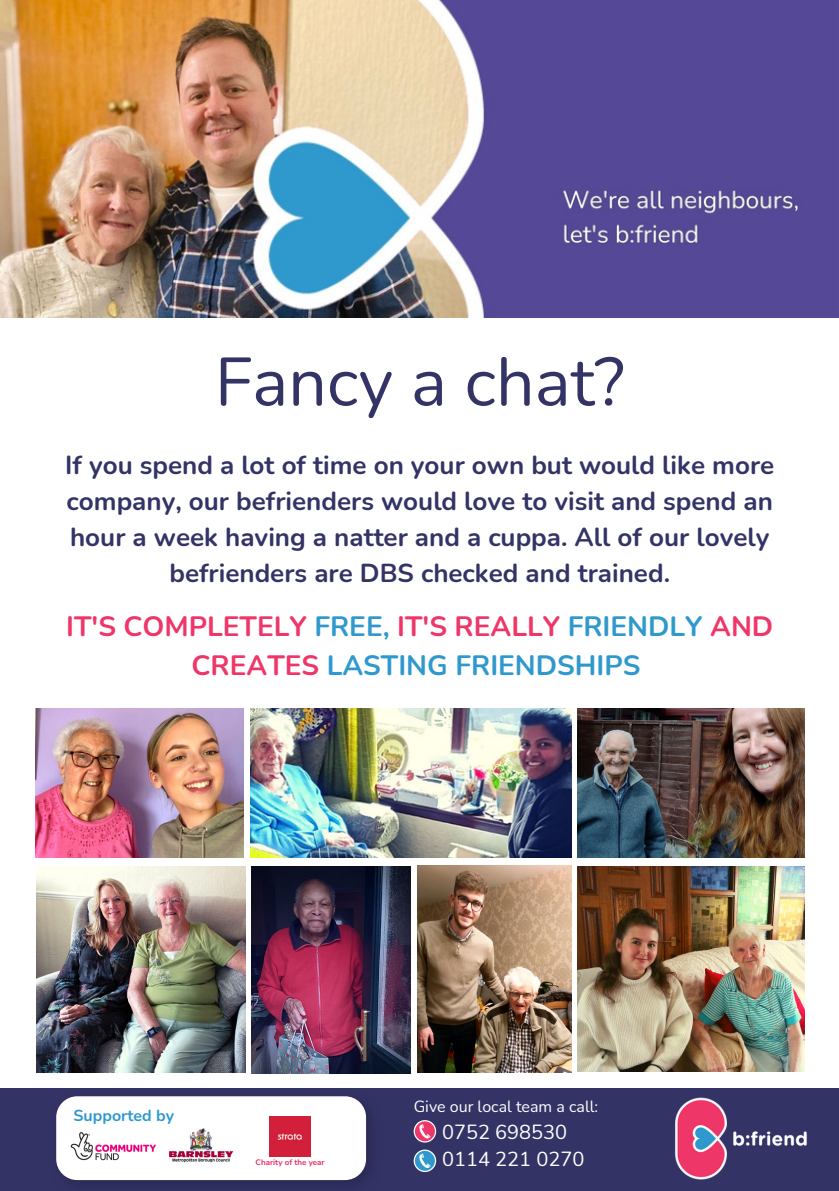
<style>
.page{position:relative;width:839px;height:1191px;background:#fff}
.page>*{position:absolute;margin:0;border:0;box-sizing:border-box;transform-origin:0 0}
.t1{font:68px "Nunito";color:#336}
.t2{font:700 28px/39px "Nunito";color:#ee3668;text-align:center}
.t3{font:700 26px/36px "Nunito";color:#336;text-align:center}
.t4{font:20px/27px "Nunito";color:#fff}
.t5{font:16px "Nunito";color:#fff}
.t6{font:700 16px "Nunito";color:#2f99cd}
.t7{font:700 8px "Nunito";color:#ed2d61}
.s1{color:#2f99cd}
</style>
<div class="page">
<img style="left:0;top:0;width:838px;height:317px">
<div style="left:0;top:1088px;width:838px;height:103px;background:#336"></div>
<img style="left:58px;top:1101px;width:313px;height:84px">
<div style="left:56px;top:1096px;width:310px;height:84px;background:#fff;border-radius:21px"></div>
<img style="left:70px;top:1132px;width:86px;height:29px">
<img style="left:169px;top:1128px;width:65px;height:35px">
<img style="left:269px;top:1116px;width:41px;height:41px">
<img style="left:675px;top:1097px;width:132px;height:83px">
<svg style="left:413px;top:1120px;width:23px;height:23px"></svg>
<div style="left:415px;top:1121px;width:20px;height:20px;background:#ee3668;border-radius:50%"></div>
<svg style="left:419px;top:1124px;width:11px;height:15px"></svg>
<svg style="left:413px;top:1150px;width:23px;height:22px"></svg>
<div style="left:415px;top:1151px;width:20px;height:20px;background:#2f99cd;border-radius:50%"></div>
<svg style="left:419px;top:1154px;width:11px;height:14px"></svg>
<img style="left:250px;top:709px;width:321px;height:148px">
<img style="left:35px;top:709px;width:208px;height:148px">
<img style="left:578px;top:709px;width:226px;height:148px">
<img style="left:578px;top:866px;width:226px;height:206px">
<img style="left:417px;top:866px;width:154px;height:207px">
<img style="left:251px;top:866px;width:159px;height:207px">
<img style="left:37px;top:866px;width:208px;height:206px">
<h1 class="t1" style="left:215px;top:337px;width:411px">Fancy a chat?</h1>
<p class="t3" style="left:65px;top:447px;width:710px">If you spend a lot of time on your own but would like more company, our befrienders would love to visit and spend an hour a week having a natter and a cuppa. All of our lovely befrienders are DBS checked and trained.</p>
<p class="t2" style="left:66px;top:608px;width:708px">IT'S COMPLETELY <span class="s1">FREE,</span> IT'S REALLY <span class="s1">FRIENDLY</span> AND<br>CREATES <span class="s1">LASTING FRIENDSHIPS</span></p>
<p class="t6" style="left:73px;top:1105px;width:102px">Supported by</p>
<p class="t7" style="left:255px;top:1157px;width:71px">Charity of the year</p>
<p class="t5" style="left:413px;top:1096px;width:186px">Give our local team a call:</p>
<p class="t4" style="left:442px;top:1119px;width:144px">0752 698530<br>0114 221 0270</p>
</div>
